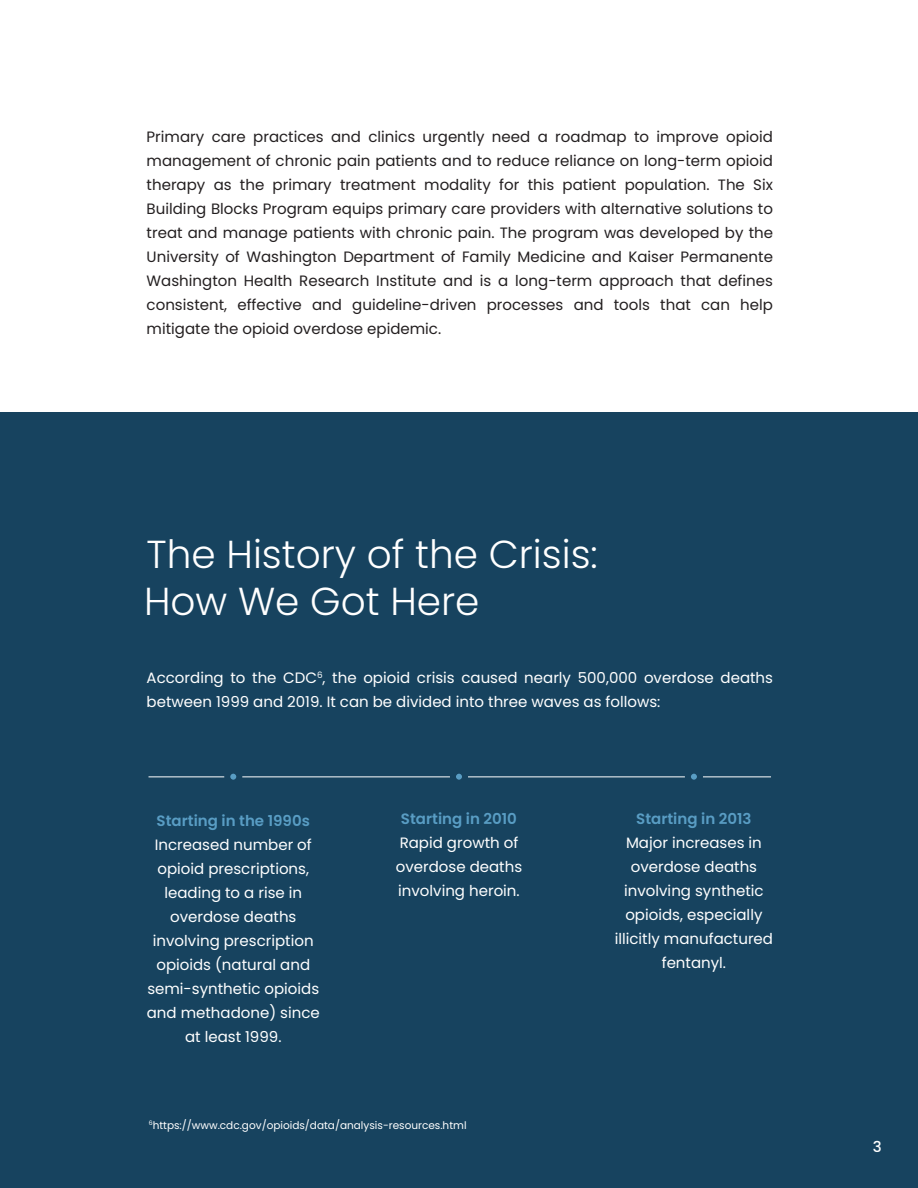
<style>
.page{position:relative;width:918px;height:1188px;background:#fff}
.page>*{position:absolute;margin:0;border:0;box-sizing:border-box;transform-origin:0 0}
.t1{font:300 39px/46.8px "Poppins";color:#fff}
.t2{font:15px/24px "Poppins";color:#231f20;text-align:justify}
.t3{font:15px/24px "Poppins";color:#fff}
.t4{font:600 15px "Poppins";color:#599dc4}
.t5{font:500 15px "Poppins";color:#fff}
.t6{font:10.5px "Poppins";color:#fff}
</style>
<div class="page">
<div style="left:0;top:412px;width:918px;height:776px;background:#17435f"></div>
<hr style="left:149px;top:776px;width:622px;height:1px;background:#fff">
<div style="left:227px;top:771px;width:12px;height:12px;background:#599dc4;border-radius:50%"></div>
<div style="left:224px;top:768px;width:18px;height:18px;border:6px solid #17435f;border-radius:50%"></div>
<div style="left:453px;top:771px;width:12px;height:12px;background:#599dc4;border-radius:50%"></div>
<div style="left:450px;top:768px;width:18px;height:18px;border:6px solid #17435f;border-radius:50%"></div>
<div style="left:688px;top:771px;width:12px;height:12px;background:#599dc4;border-radius:50%"></div>
<div style="left:685px;top:768px;width:18px;height:18px;border:6px solid #17435f;border-radius:50%"></div>
<p class="t2" style="left:147px;top:125px;width:628px">Primary care practices and clinics urgently need a roadmap to improve opioid management of chronic pain patients and to reduce reliance on long-term opioid therapy as the primary treatment modality for this patient population. The Six Building Blocks Program equips primary care providers with alternative solutions to treat and manage patients with chronic pain. The program was developed by the University of Washington Department of Family Medicine and Kaiser Permanente Washington Health Research Institute and is a long-term approach that defines consistent, effective and guideline-driven processes and tools that can help mitigate the opioid overdose epidemic.</p>
<h1 class="t1" style="left:144px;top:531px;width:455px">The History of the Crisis:<br>How We Got Here</h1>
<p class="t3" style="left:147px;top:666px;width:628px">According to the CDC<sup>6</sup>, the opioid crisis caused nearly 500,000 overdose deaths between 1999 and 2019. It can be divided into three waves as follows:</p>
<p class="t4" style="left:157px;top:812px;width:155px">Starting in the 1990s</p>
<p class="t3" style="left:147px;top:833px;width:174px;text-align:center">Increased number of opioid prescriptions, leading to a rise in overdose deaths involving prescription opioids (natural and semi-synthetic opioids and methadone) since at least 1999.</p>
<p class="t4" style="left:401px;top:810px;width:118px">Starting in 2010</p>
<p class="t3" style="left:396px;top:831px;width:128px">Rapid growth of overdose deaths involving heroin.</p>
<p class="t6" style="left:149px;top:1119px;width:319px"><sup>6</sup>https://www.cdc.gov/opioids/data/analysis-resources.html</p>
<p class="t4" style="left:636px;top:810px;width:117px">Starting in 2013</p>
<p class="t3" style="left:615px;top:831px;width:160px;text-align:center">Major increases in overdose deaths involving synthetic opioids, especially illicitly manufactured fentanyl.</p>
<p class="t5" style="left:873px;top:1138px;width:10px">3</p>
</div>
